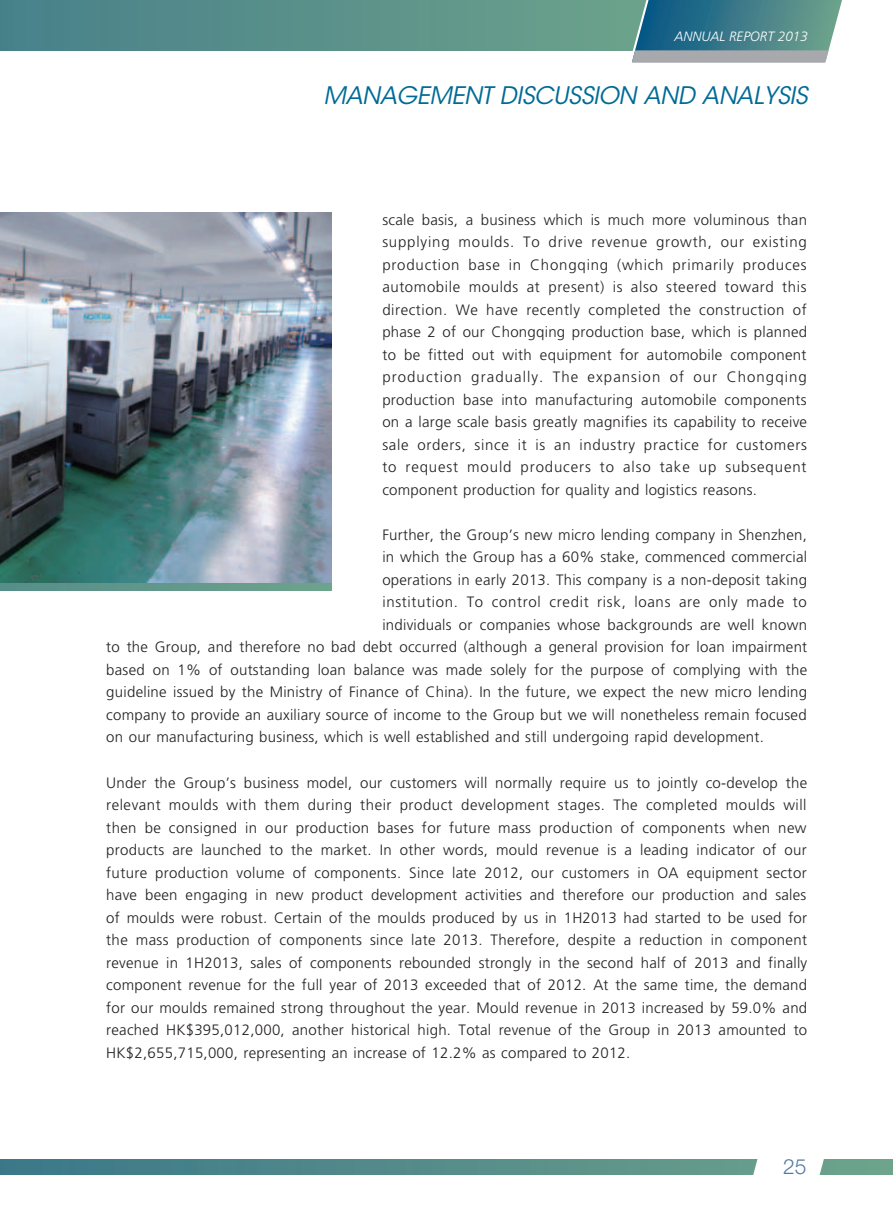
<style>
.page{position:relative;width:893px;height:1212px;background:#fff}
.page>*{position:absolute;margin:0;border:0;box-sizing:border-box;transform-origin:0 0}
.t1{font:italic 24px "ITC Avant Garde Std";letter-spacing:-.015em;color:#006b95}
.t2{font:300 21px "Helvetica Neue LT Std";color:#547a9f}
.t3{font:300 15px/22.5px "Frutiger LT Std";letter-spacing:.015em;color:#231f20;text-align:justify}
.t4{font:300 15px "Frutiger LT Std";letter-spacing:.045em;color:#231f20}
.t5{font:italic 300 13.5px "Frutiger LT Std";color:#fff}
</style>
<div class="page">
<svg style="left:0;top:1159px;width:893px;height:15px;background:#538b8a"></svg>
<svg style="left:0;top:0;width:628px;height:50px;background:#59908a"></svg>
<svg style="left:749px;top:1159px;width:76px;height:16px"></svg>
<svg style="left:628px;top:0;width:214px;height:63px;background:#5b8c95"></svg>
<div style="left:0;top:582px;width:332px;height:8px;background:#62988b"></div>
<img style="left:0;top:213px;width:332px;height:370px">
<p class="t5" style="left:674px;top:29px;width:135px">ANNUAL REPORT 2013</p>
<h1 class="t1" style="left:324px;top:81px;width:486px">MANAGEMENT DISCUSSION AND ANALYSIS</h1>
<p class="t3" style="left:382px;top:209px;width:426px">scale basis, a business which is much more voluminous than supplying moulds. To drive revenue growth, our existing production base in Chongqing (which primarily produces automobile moulds at present) is also steered toward this direction. We have recently completed the construction of phase 2 of our Chongqing production base, which is planned to be fitted out with equipment for automobile component production gradually. The expansion of our Chongqing production base into manufacturing automobile components on a large scale basis greatly magnifies its capability to receive sale orders, since it is an industry practice for customers to request mould producers to also take up subsequent component production for quality and logistics reasons.</p>
<p class="t3" style="left:382px;top:524px;width:426px">Further, the Group’s new micro lending company in Shenzhen,</p>
<p class="t3" style="left:382px;top:546px;width:426px">in which the Group has a 60% stake, commenced commercial</p>
<p class="t3" style="left:382px;top:569px;width:426px">operations in early 2013. This company is a non-deposit taking</p>
<p class="t4" style="left:382px;top:594px;width:426px">institution. To control credit risk, loans are only made to</p>
<p class="t3" style="left:382px;top:614px;width:426px">individuals or companies whose backgrounds are well known</p>
<p class="t3" style="left:106px;top:636px;width:702px">to the Group, and therefore no bad debt occurred (although a general provision for loan impairment</p>
<p class="t3" style="left:106px;top:659px;width:702px">based on 1% of outstanding loan balance was made solely for the purpose of complying with the</p>
<p class="t3" style="left:106px;top:681px;width:702px">guideline issued by the Ministry of Finance of China). In the future, we expect the new micro lending</p>
<p class="t3" style="left:106px;top:704px;width:702px">company to provide an auxiliary source of income to the Group but we will nonetheless remain focused</p>
<p class="t3" style="left:106px;top:726px;width:659px">on our manufacturing business, which is well established and still undergoing rapid development.</p>
<p class="t3" style="left:106px;top:771px;width:702px">Under the Group’s business model, our customers will normally require us to jointly co-develop the relevant moulds with them during their product development stages. The completed moulds will then be consigned in our production bases for future mass production of components when new products are launched to the market. In other words, mould revenue is a leading indicator of our future production volume of components. Since late 2012, our customers in OA equipment sector have been engaging in new product development activities and therefore our production and sales of moulds were robust. Certain of the moulds produced by us in 1H2013 had started to be used for the mass production of components since late 2013. Therefore, despite a reduction in component revenue in 1H2013, sales of components rebounded strongly in the second half of 2013 and finally component revenue for the full year of 2013 exceeded that of 2012. At the same time, the demand for our moulds remained strong throughout the year. Mould revenue in 2013 increased by 59.0% and reached HK$395,012,000, another historical high. Total revenue of the Group in 2013 amounted to HK$2,655,715,000, representing an increase of 12.2% as compared to 2012.</p>
<p class="t2" style="left:783px;top:1154px;width:25px">25</p>
</div>
